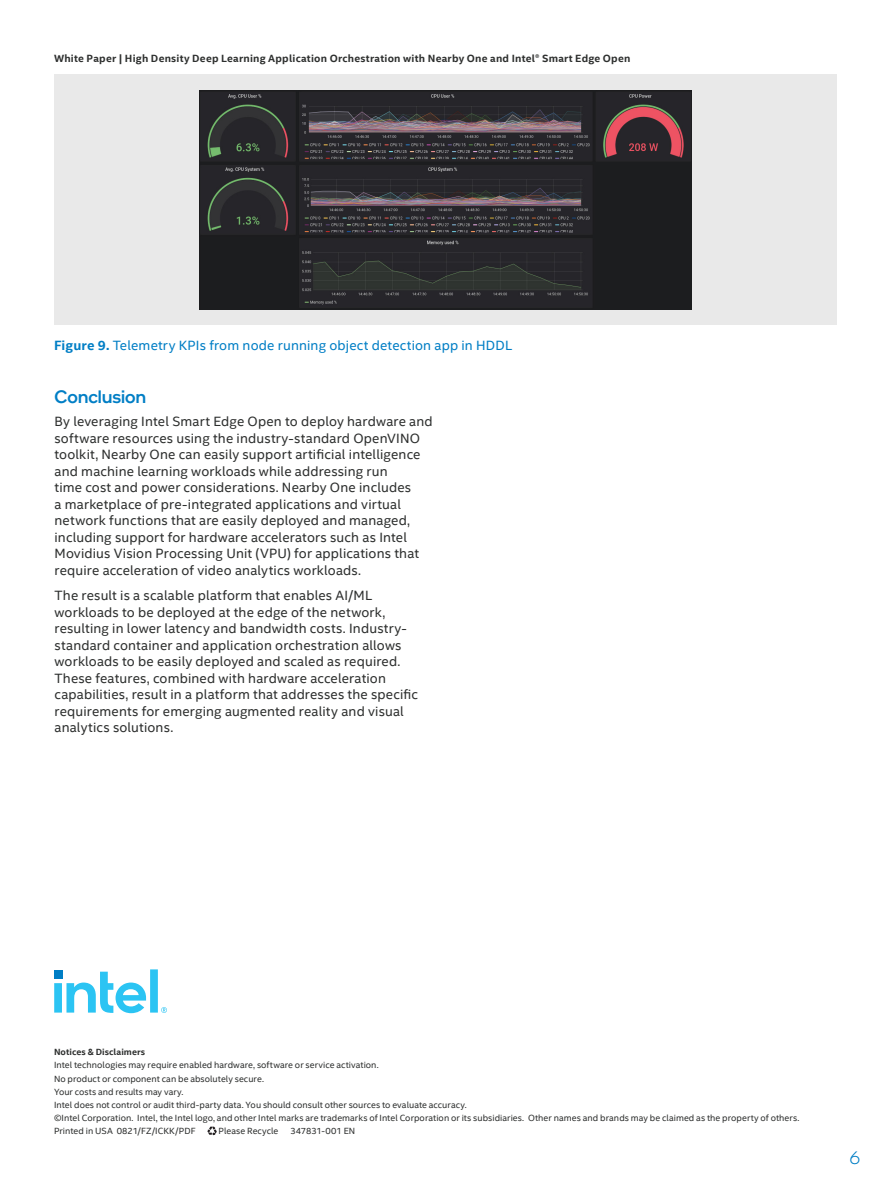
<style>
.page{position:relative;width:891px;height:1188px;background:#fff}
.page>*{position:absolute;margin:0;border:0;box-sizing:border-box;transform-origin:0 0}
.CopyHeaderBlue{font:500 18px "Intel One Display";letter-spacing:.005em;color:#007ec5}
.t1{font:300 18px "Intel One Display";color:#007ec5}
.MainCopy___Caption{font:13.5px/16.5px "Intel Clear";letter-spacing:.01em;color:#2d2f2e}
.MainCopy___Caption-2{font:13.5px "Intel Clear";letter-spacing:.015em;color:#007ec5}
.Document_Header{font:700 10.5px "Intel Clear";letter-spacing:.02em;color:#2d2f2e}
.Lgl_-_Footnotes_and{font:9px "Intel Clear";letter-spacing:.005em;color:#2d2f2e}
.Lgl_-_Footnotes_and-2{font:700 9px "Intel Clear";letter-spacing:.005em;color:#2d2f2e}
.s1{font-weight:700}
</style>
<div class="page">
<div style="left:54px;top:75px;width:783px;height:250px;background:#e9e9e9"></div>
<img style="left:199px;top:91px;width:493px;height:218px">
<svg style="left:207px;top:1126px;width:10px;height:10px"></svg>
<svg style="left:54px;top:969px;width:113px;height:44px"></svg>
<p class="Document_Header" style="left:54px;top:52px;width:578px">White Paper | High Density Deep Learning Application Orchestration with Nearby One and Intel® Smart Edge Open</p>
<p class="MainCopy___Caption-2" style="left:54px;top:337px;width:460px"><span class="s1">Figure 9.</span> Telemetry KPIs from node running object detection app in HDDL</p>
<p class="CopyHeaderBlue" style="left:55px;top:385px;width:93px">Conclusion</p>
<p class="MainCopy___Caption" style="left:55px;top:414px;width:380px">By leveraging Intel Smart Edge Open to deploy hardware and software resources using the industry-standard OpenVINO toolkit, Nearby One can easily support artificial intelligence and machine learning workloads while addressing run<br>time cost and power considerations. Nearby One includes<br>a marketplace of pre-integrated applications and virtual network functions that are easily deployed and managed, including support for hardware accelerators such as Intel Movidius Vision Processing Unit (VPU) for applications that require acceleration of video analytics workloads.</p>
<p class="MainCopy___Caption" style="left:55px;top:588px;width:365px">The result is a scalable platform that enables AI/ML workloads to be deployed at the edge of the network, resulting in lower latency and bandwidth costs. Industry&shy;standard container and application orchestration allows workloads to be easily deployed and scaled as required.<br>These features, combined with hardware acceleration capabilities, result in a platform that addresses the specific requirements for emerging augmented reality and visual analytics solutions.</p>
<p class="Lgl_-_Footnotes_and-2" style="left:54px;top:1047px;width:93px">Notices &amp; Disclaimers</p>
<p class="Lgl_-_Footnotes_and" style="left:54px;top:1060px;width:326px">Intel technologies may require enabled hardware, software or service activation.</p>
<p class="Lgl_-_Footnotes_and" style="left:54px;top:1073px;width:211px">No product or component can be absolutely secure.</p>
<p class="Lgl_-_Footnotes_and" style="left:54px;top:1086px;width:131px">Your costs and results may vary.</p>
<p class="Lgl_-_Footnotes_and" style="left:54px;top:1099px;width:414px">Intel does not control or audit third-party data. You should consult other sources to evaluate accuracy.</p>
<p class="Lgl_-_Footnotes_and" style="left:54px;top:1112px;width:747px">©Intel Corporation. Intel, the Intel logo, and other Intel marks are trademarks of Intel Corporation or its subsidiaries. Other names and brands may be claimed as the property of others.</p>
<p class="Lgl_-_Footnotes_and" style="left:54px;top:1125px;width:143px">Printed in USA 0821/FZ/ICKK/PDF</p>
<p class="Lgl_-_Footnotes_and" style="left:219px;top:1125px;width:61px">Please Recycle</p>
<p class="Lgl_-_Footnotes_and" style="left:290px;top:1125px;width:66px">347831-001 EN</p>
<h1 class="t1" style="left:850px;top:1146px;width:12px">6</h1>
</div>
